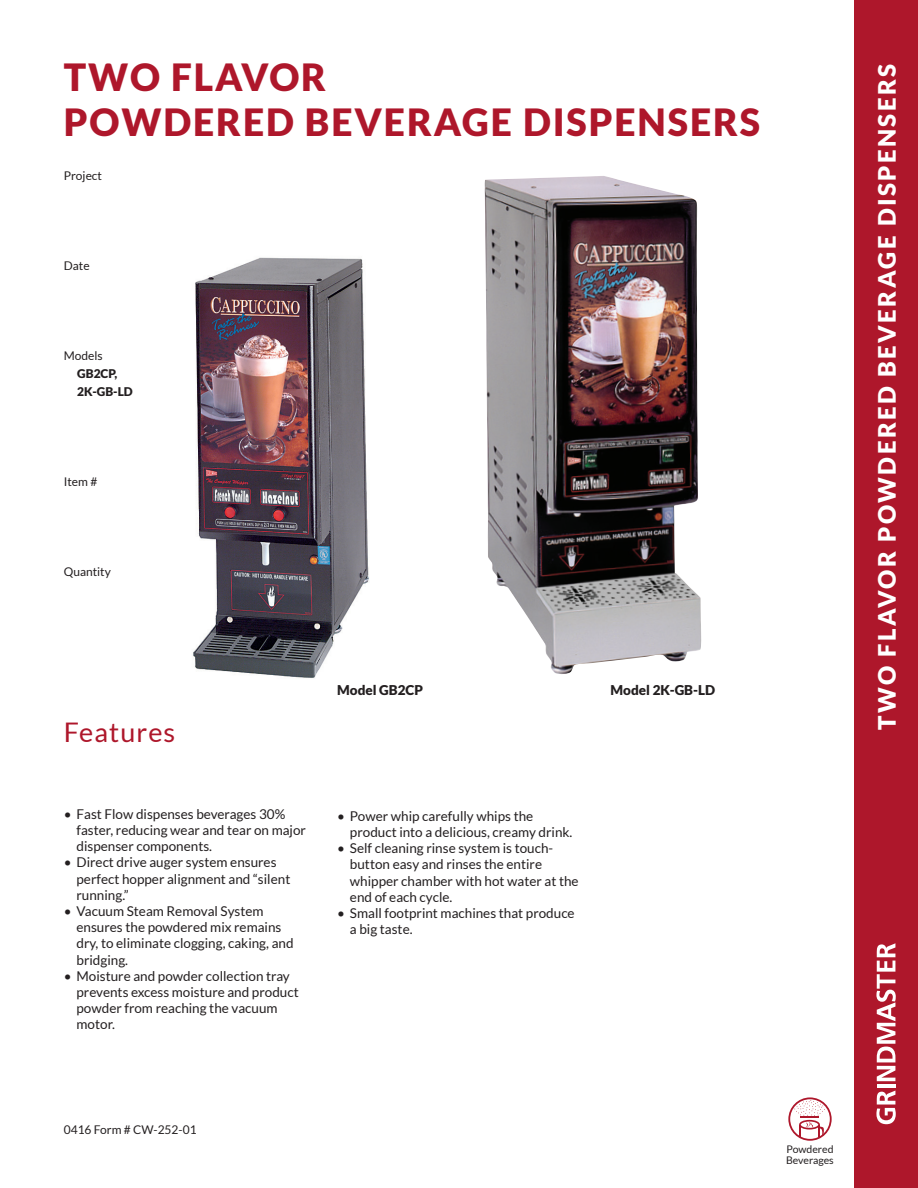
<style>
.page{position:relative;width:918px;height:1188px;background:#fff}
.page>*{position:absolute;margin:0;border:0;box-sizing:border-box;transform-origin:0 0}
.t1{font:900 37.5px/45px "Lato";letter-spacing:.05em;color:#ae172b}
.t2{font:27px "Lato";letter-spacing:.04em;color:#ae172b}
.t3{font:900 24px "Lato";letter-spacing:.1em;color:#fff}
.t4{font:13.5px/16.2px "Lato";color:#231f20}
.t5{font:900 13.5px "Lato";color:#231f20}
.t6{font:12px "Lato";color:#231f20}
.t7{font:900 12px/18px "Lato";color:#231f20}
.t8{font:10.5px/10.5px "Lato";color:#231f20}
</style>
<div class="page">
<img style="left:193px;top:257px;width:176px;height:421px">
<img style="left:484px;top:176px;width:218px;height:498px">
<div style="left:854px;top:0;width:64px;height:1188px;background:#ae172b"></div>
<svg style="left:876px;top:1091px;width:20px;height:33px"></svg>
<hr style="left:877px;top:1085px;width:18px;height:3px;background:#fff">
<svg style="left:876px;top:943px;width:20px;height:138px"></svg>
<svg style="left:788px;top:1097px;width:44px;height:44px"></svg>
<h1 class="t1" style="left:64px;top:54px;width:698px">TWO FLAVOR<br>POWDERED BEVERAGE DISPENSERS</h1>
<h3 class="t3" style="left:873px;top:730px;width:668px;rotate:-90deg">TWO FLAVOR POWDERED BEVERAGE DISPENSERS</h3>
<p class="t6" style="left:64px;top:169px;width:40px">Project</p>
<p class="t6" style="left:64px;top:259px;width:27px">Date</p>
<p class="t6" style="left:64px;top:349px;width:40px">Models</p>
<p class="t7" style="left:77px;top:364px;width:57px">GB2CP,<br>2K-GB-LD</p>
<p class="t6" style="left:64px;top:475px;width:35px">Item #</p>
<p class="t6" style="left:64px;top:565px;width:49px">Quantity</p>
<p class="t5" style="left:337px;top:683px;width:87px">Model GB2CP</p>
<p class="t5" style="left:611px;top:683px;width:106px">Model 2K-GB-LD</p>
<h2 class="t2" style="left:64px;top:717px;width:113px">Features</h2>
<p class="t4" style="left:77px;top:806px;width:231px;text-indent:-13px">• Fast Flow dispenses beverages 30% faster, reducing wear and tear on major dispenser components.</p>
<p class="t4" style="left:77px;top:854px;width:215px;text-indent:-13px">• Direct drive auger system ensures perfect hopper alignment and “silent running.”</p>
<p class="t4" style="left:77px;top:903px;width:219px;text-indent:-13px">• Vacuum Steam Removal System ensures the powdered mix remains dry, to eliminate clogging, caking, and bridging.</p>
<p class="t4" style="left:77px;top:968px;width:224px;text-indent:-13px">• Moisture and powder collection tray prevents excess moisture and product powder from reaching the vacuum motor.</p>
<p class="t4" style="left:350px;top:808px;width:224px;text-indent:-13px">• Power whip carefully whips the product into a delicious, creamy drink.</p>
<p class="t4" style="left:350px;top:840px;width:230px;text-indent:-13px">• Self cleaning rinse system is touch&shy;button easy and rinses the entire whipper chamber with hot water at the end of each cycle.</p>
<p class="t4" style="left:350px;top:905px;width:226px;text-indent:-13px">• Small footprint machines that produce a big taste.</p>
<p class="t6" style="left:64px;top:1123px;width:134px">0416 Form # CW-252-01</p>
<p class="t8" style="left:786px;top:1144px;width:49px">Powdered<br>Beverages</p>
</div>
